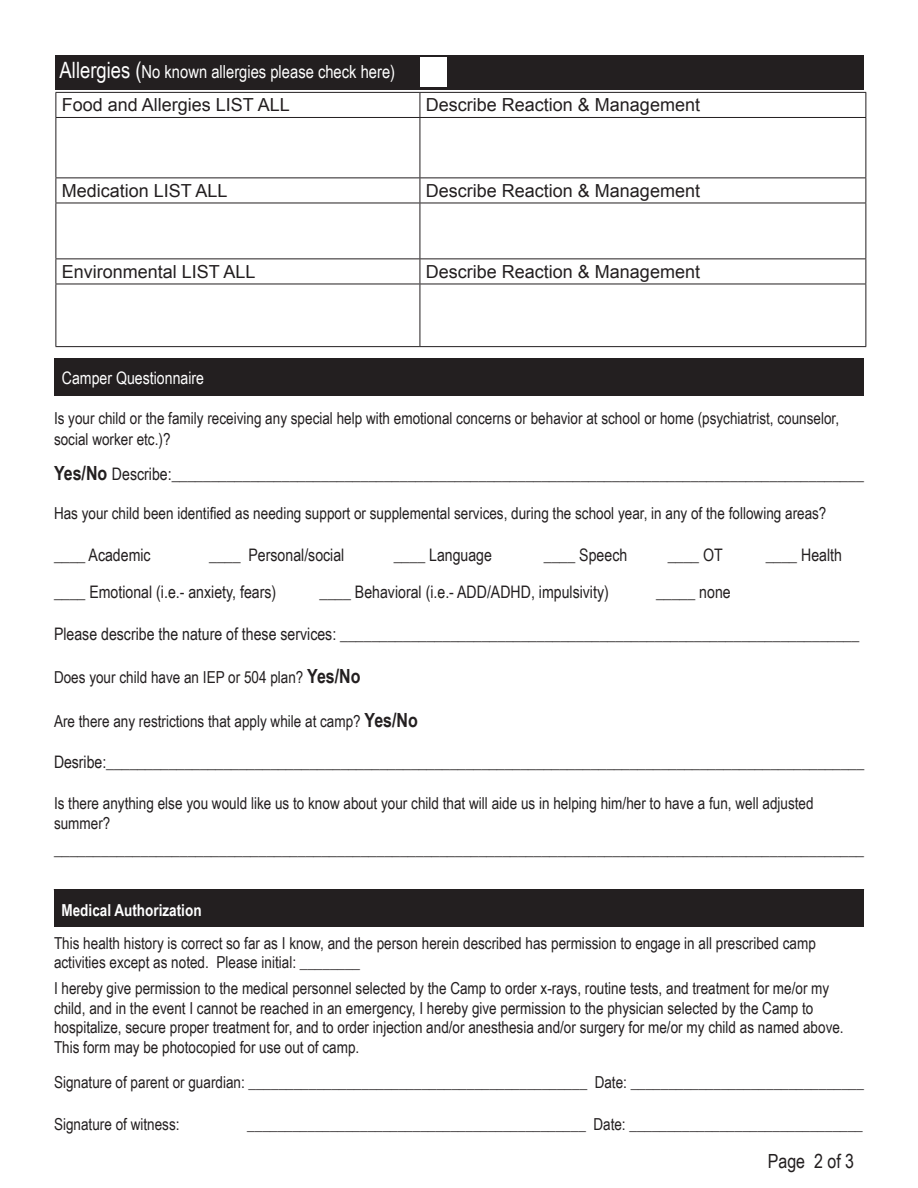
<style>
.page{position:relative;width:918px;height:1188px;background:#fff}
.page>*{position:absolute;margin:0;border:0;box-sizing:border-box;transform-origin:0 0}
.t1{font:19.5px "Arial Narrow";color:#231f20}
.t2{font:18px "Arial";color:#231f20}
.t3{font:18px "Arial Narrow";color:#fff}
.t4{font:17.25px "Arial Narrow";color:#231f20}
.t5{font:17.25px "Arial Narrow";color:#fff}
.t6{font:16.5px/19.8px "Arial Narrow";color:#231f20}
.t7{font:700 16.5px "Arial Narrow";color:#fff}
.s1{font-size:22.5px}
.s2{font-weight:700;font-size:19.5px}
</style>
<div class="page">
<div style="left:54px;top:358px;width:810px;height:38px;background:#231f20"></div>
<div style="left:56px;top:56px;width:808px;height:34px;background:#231f20"></div>
<div style="left:420px;top:57px;width:27px;height:30px;background:#fff"></div>
<div style="left:54px;top:890px;width:810px;height:37px;background:#231f20"></div>
<hr style="left:56px;top:92px;width:364px;height:1px;background:#231f20">
<svg style="left:56px;top:93px;width:1px;height:24px"></svg>
<hr style="left:420px;top:92px;width:446px;height:1px;background:#231f20">
<svg style="left:420px;top:93px;width:1px;height:24px"></svg>
<svg style="left:866px;top:93px;width:1px;height:24px"></svg>
<hr style="left:56px;top:117px;width:364px;height:1px;background:#231f20">
<hr style="left:56px;top:118px;width:1px;height:60px;background:#231f20">
<hr style="left:420px;top:117px;width:446px;height:1px;background:#231f20">
<hr style="left:420px;top:118px;width:1px;height:60px;background:#231f20">
<hr style="left:866px;top:118px;width:1px;height:60px;background:#231f20">
<hr style="left:56px;top:178px;width:364px;height:1px;background:#231f20">
<svg style="left:56px;top:178px;width:1px;height:25px"></svg>
<hr style="left:420px;top:178px;width:446px;height:1px;background:#231f20">
<svg style="left:420px;top:178px;width:1px;height:25px"></svg>
<svg style="left:866px;top:178px;width:1px;height:25px"></svg>
<hr style="left:56px;top:203px;width:364px;height:1px;background:#231f20">
<hr style="left:56px;top:203px;width:1px;height:55px;background:#231f20">
<hr style="left:420px;top:203px;width:446px;height:1px;background:#231f20">
<hr style="left:420px;top:203px;width:1px;height:55px;background:#231f20">
<hr style="left:866px;top:203px;width:1px;height:55px;background:#231f20">
<hr style="left:56px;top:258px;width:364px;height:1px;background:#231f20">
<svg style="left:56px;top:259px;width:1px;height:25px"></svg>
<hr style="left:420px;top:258px;width:446px;height:1px;background:#231f20">
<svg style="left:420px;top:259px;width:1px;height:25px"></svg>
<svg style="left:866px;top:259px;width:1px;height:25px"></svg>
<hr style="left:56px;top:284px;width:364px;height:1px;background:#231f20">
<hr style="left:56px;top:284px;width:1px;height:62px;background:#231f20">
<hr style="left:420px;top:284px;width:446px;height:1px;background:#231f20">
<hr style="left:420px;top:284px;width:1px;height:62px;background:#231f20">
<hr style="left:866px;top:284px;width:1px;height:62px;background:#231f20">
<hr style="left:56px;top:346px;width:364px;height:1px;background:#231f20">
<hr style="left:420px;top:346px;width:446px;height:1px;background:#231f20">
<p class="t3" style="left:60px;top:58px;width:337px"><span class="s1">Allergies (</span>No known allergies please check here)</p>
<p class="t2" style="left:62px;top:93px;width:229px">Food and Allergies LIST ALL</p>
<p class="t2" style="left:426px;top:93px;width:276px">Describe Reaction &amp; Management</p>
<p class="t2" style="left:62px;top:179px;width:167px">Medication LIST ALL</p>
<p class="t2" style="left:426px;top:179px;width:276px">Describe Reaction &amp; Management</p>
<p class="t2" style="left:62px;top:260px;width:195px">Environmental LIST ALL</p>
<p class="t2" style="left:426px;top:260px;width:276px">Describe Reaction &amp; Management</p>
<p class="t5" style="left:62px;top:366px;width:144px">Camper Questionnaire</p>
<p class="t6" style="left:54px;top:408px;width:787px;line-height:20.7px">Is your child or the family receiving any special help with emotional concerns or behavior at school or home (psychiatrist, counselor, social worker etc.)?</p>
<p class="t4" style="left:54px;top:461px;width:811px"><span class="s2">Yes/No</span> Describe:________________________________________________________________________________________</p>
<p class="t6" style="left:54px;top:503px;width:774px">Has your child been identified as needing support or supplemental services, during the school year, in any of the following areas?</p>
<p class="t4" style="left:54px;top:542px;width:98px">____ Academic</p>
<p class="t4" style="left:209px;top:542px;width:137px">____ Personal/social</p>
<p class="t4" style="left:394px;top:542px;width:100px">____ Language</p>
<p class="t4" style="left:544px;top:542px;width:85px">____ Speech</p>
<p class="t4" style="left:668px;top:542px;width:57px">____ OT</p>
<p class="t4" style="left:766px;top:542px;width:78px">____ Health</p>
<p class="t4" style="left:54px;top:579px;width:224px">____ Emotional (i.e.- anxiety, fears)</p>
<p class="t4" style="left:320px;top:579px;width:291px">____ Behavioral (i.e.- ADD/ADHD, impulsivity)</p>
<p class="t4" style="left:656px;top:579px;width:76px">_____ none</p>
<p class="t4" style="left:54px;top:621px;width:807px">Please describe the nature of these services: __________________________________________________________________</p>
<p class="t6" style="left:54px;top:666px;width:308px">Does your child have an IEP or 504 plan? <span class="s2">Yes/No</span></p>
<p class="t6" style="left:54px;top:711px;width:365px">Are there any restrictions that apply while at camp? <span class="s2">Yes/No</span></p>
<p class="t4" style="left:54px;top:750px;width:812px">Desribe:_________________________________________________________________________________________________</p>
<p class="t6" style="left:54px;top:792px;width:761px">Is there anything else you would like us to know about your child that will aide us in helping him/her to have a fun, well adjusted</p>
<p class="t6" style="left:54px;top:812px;width:58px">summer?</p>
<p class="t4" style="left:54px;top:837px;width:812px">_______________________________________________________________________________________________________</p>
<p class="t7" style="left:62px;top:897px;width:142px">Medical Authorization</p>
<p class="t6" style="left:54px;top:932px;width:763px">This health history is correct so far as I know, and the person herein described has permission to engage in all prescribed camp activities except as noted. Please initial: ________</p>
<p class="t6" style="left:54px;top:978px;width:791px">I hereby give permission to the medical personnel selected by the Camp to order x-rays, routine tests, and treatment for me/or my child, and in the event I cannot be reached in an emergency, I hereby give permission to the physician selected by the Camp to hospitalize, secure proper treatment for, and to order injection and/or anesthesia and/or surgery for me/or my child as named above.<br>This form may be photocopied for use out of camp.</p>
<p class="t6" style="left:54px;top:1072px;width:811px">Signature of parent or guardian: _____________________________________________ Date: _______________________________</p>
<p class="t6" style="left:54px;top:1114px;width:127px">Signature of witness:</p>
<p class="t6" style="left:247px;top:1114px;width:617px">_____________________________________________ Date: _______________________________</p>
<p class="t1" style="left:768px;top:1146px;width:88px">Page 2 of 3</p>
</div>
